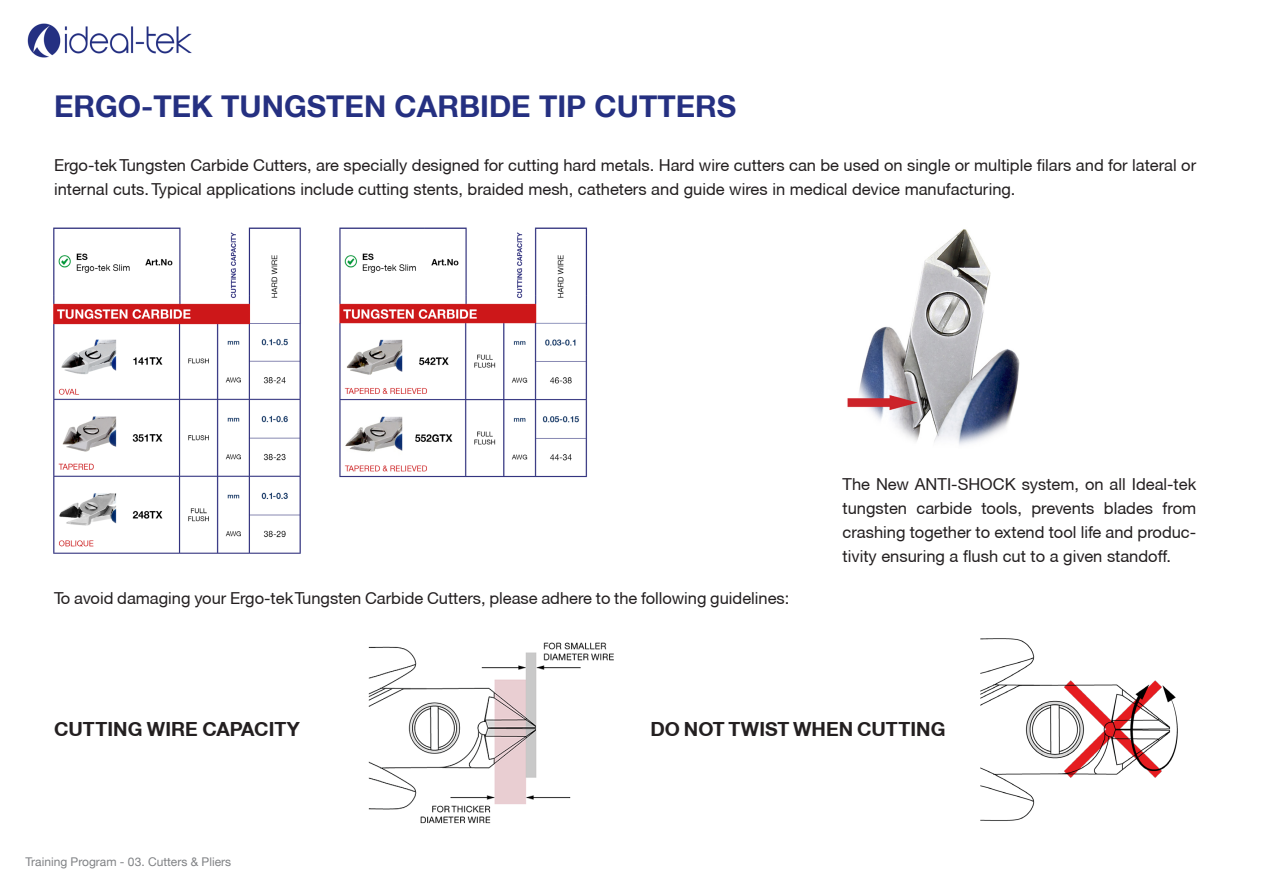
<style>
.page{position:relative;width:1263px;height:893px;background:#fff}
.page>*{position:absolute;margin:0;border:0;box-sizing:border-box;transform-origin:0 0}
.t1{font:700 30px "Helvetica Neue LT";color:#253081}
.t2{font:700 19.5px "Helvetica Neue CE";color:#231f20}
.t3{font:16.5px/24px "Helvetica Neue CE";color:#231f20}
.t4{font:12px "Helvetica Neue LT";color:#808285}
</style>
<div class="page">
<img style="left:27px;top:23px;width:165px;height:35px">
<img style="left:847px;top:229px;width:173px;height:216px">
<img style="left:368px;top:642px;width:245px;height:182px">
<img style="left:980px;top:638px;width:198px;height:183px">
<img style="left:53px;top:227px;width:535px;height:327px">
<p class="t1" style="left:54px;top:88px;width:684px">ERGO-TEK TUNGSTEN CARBIDE TIP CUTTERS</p>
<p class="t3" style="left:54px;top:154px;width:1144px">Ergo-tek Tungsten Carbide Cutters, are specially designed for cutting hard metals. Hard wire cutters can be used on single or multiple filars and for lateral or internal cuts. Typical applications include cutting stents, braided mesh, catheters and guide wires in medical device manufacturing.</p>
<p class="t3" style="left:54px;top:587px;width:737px">To avoid damaging your Ergo-tek Tungsten Carbide Cutters, please adhere to the following guidelines:</p>
<p class="t3" style="left:843px;top:472px;width:355px;text-align:justify">The New ANTI-SHOCK system, on all Ideal-tek tungsten carbide tools, prevents blades from crashing together to extend tool life and produc&shy;tivity ensuring a flush cut to a given standoff.</p>
<p class="t2" style="left:54px;top:717px;width:247px">CUTTING WIRE CAPACITY</p>
<p class="t4" style="left:26px;top:855px;width:207px">Training Program - 03. Cutters &amp; Pliers</p>
<p class="t2" style="left:650px;top:717px;width:297px">DO NOT TWIST WHEN CUTTING</p>
</div>
